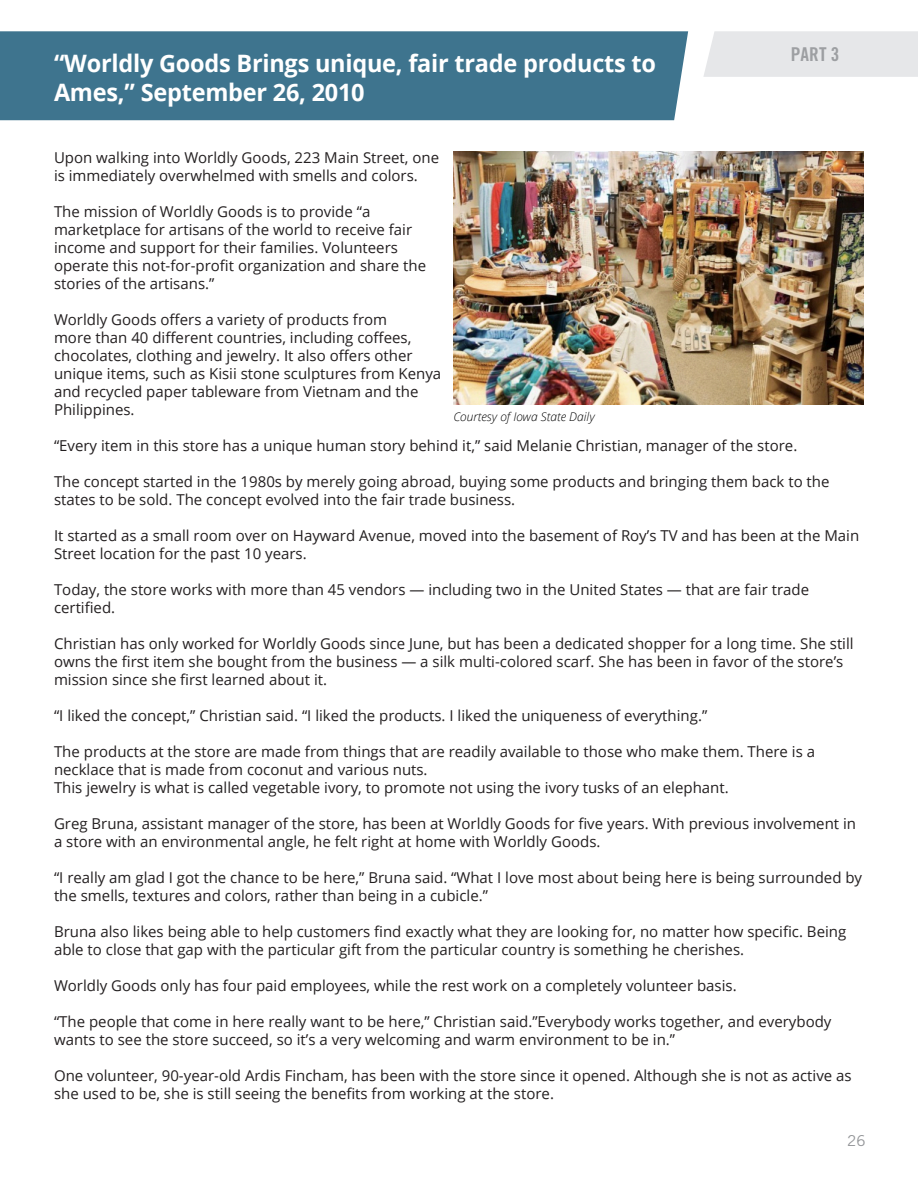
<style>
.page{position:relative;width:918px;height:1188px;background:#fff}
.page>*{position:absolute;margin:0;border:0;box-sizing:border-box;transform-origin:0 0}
.Header_2__3{font:700 24px/28.8px "Open Sans";letter-spacing:-.01em;color:#fff}
.t1{font:19.05px "Trade Gothic LT Std Bd Cn 20";color:#9d9fa2}
.t2{font:15px/18px "Open Sans";color:#231f20}
.t3{font:15px "Trade Gothic LT Std";color:#939598}
.t4{font:italic 300 12px "Open Sans";color:#000}
</style>
<div class="page">
<div style="left:703px;top:31px;width:215px;height:46px;background:#e6e7e9"></div>
<div style="left:0;top:31px;width:688px;height:89px;background:#3e748e"></div>
<img style="left:453px;top:151px;width:411px;height:254px">
<p class="Header_2__3" style="left:54px;top:49px;width:604px">“Worldly Goods Brings unique, fair trade products to<br>Ames,” September 26, 2010</p>
<p class="t1" style="left:791px;top:43px;width:50px">PART 3</p>
<p class="t2" style="left:54px;top:148px;width:387px">Upon walking into Worldly Goods, 223 Main Street, one is immediately overwhelmed with smells and colors.</p>
<p class="t2" style="left:54px;top:202px;width:374px">The mission of Worldly Goods is to provide “a marketplace for artisans of the world to receive fair income and support for their families. Volunteers operate this not-for-profit organization and share the stories of the artisans.”</p>
<p class="t2" style="left:54px;top:310px;width:389px">Worldly Goods offers a variety of products from<br>more than 40 different countries, including coffees, chocolates, clothing and jewelry. It also offers other unique items, such as Kisii stone sculptures from Kenya and recycled paper tableware from Vietnam and the Philippines.</p>
<p class="t2" style="left:54px;top:436px;width:743px">“Every item in this store has a unique human story behind it,” said Melanie Christian, manager of the store.</p>
<p class="t2" style="left:54px;top:472px;width:777px">The concept started in the 1980s by merely going abroad, buying some products and bringing them back to the states to be sold. The concept evolved into the fair trade business.</p>
<p class="t2" style="left:54px;top:526px;width:807px">It started as a small room over on Hayward Avenue, moved into the basement of Roy’s TV and has been at the Main<br>Street location for the past 10 years.</p>
<p class="t2" style="left:54px;top:580px;width:757px">Today, the store works with more than 45 vendors — including two in the United States — that are fair trade certified.</p>
<p class="t2" style="left:54px;top:634px;width:801px">Christian has only worked for Worldly Goods since June, but has been a dedicated shopper for a long time. She still owns the first item she bought from the business — a silk multi-colored scarf. She has been in favor of the store’s mission since she first learned about it.</p>
<p class="t2" style="left:54px;top:706px;width:655px">“I liked the concept,” Christian said. “I liked the products. I liked the uniqueness of everything.”</p>
<p class="t2" style="left:54px;top:742px;width:763px">The products at the store are made from things that are readily available to those who make them. There is a necklace that is made from coconut and various nuts.</p>
<p class="t2" style="left:54px;top:778px;width:674px">This jewelry is what is called vegetable ivory, to promote not using the ivory tusks of an elephant.</p>
<p class="t2" style="left:54px;top:814px;width:804px">Greg Bruna, assistant manager of the store, has been at Worldly Goods for five years. With previous involvement in a store with an environmental angle, he felt right at home with Worldly Goods.</p>
<p class="t2" style="left:54px;top:868px;width:810px">“I really am glad I got the chance to be here,” Bruna said. “What I love most about being here is being surrounded by the smells, textures and colors, rather than being in a cubicle.”</p>
<p class="t2" style="left:54px;top:922px;width:794px">Bruna also likes being able to help customers find exactly what they are looking for, no matter how specific. Being able to close that gap with the particular gift from the particular country is something he cherishes.</p>
<p class="t2" style="left:54px;top:976px;width:682px">Worldly Goods only has four paid employees, while the rest work on a completely volunteer basis.</p>
<p class="t2" style="left:54px;top:1012px;width:779px">“The people that come in here really want to be here,” Christian said.”Everybody works together, and everybody wants to see the store succeed, so it’s a very welcoming and warm environment to be in.”</p>
<p class="t2" style="left:54px;top:1066px;width:799px">One volunteer, 90-year-old Ardis Fincham, has been with the store since it opened. Although she is not as active as she used to be, she is still seeing the benefits from working at the store.</p>
<p class="t4" style="left:453px;top:408px;width:143px">Courtesy of Iowa State Daily</p>
<p class="t3" style="left:847px;top:1132px;width:20px">26</p>
</div>
